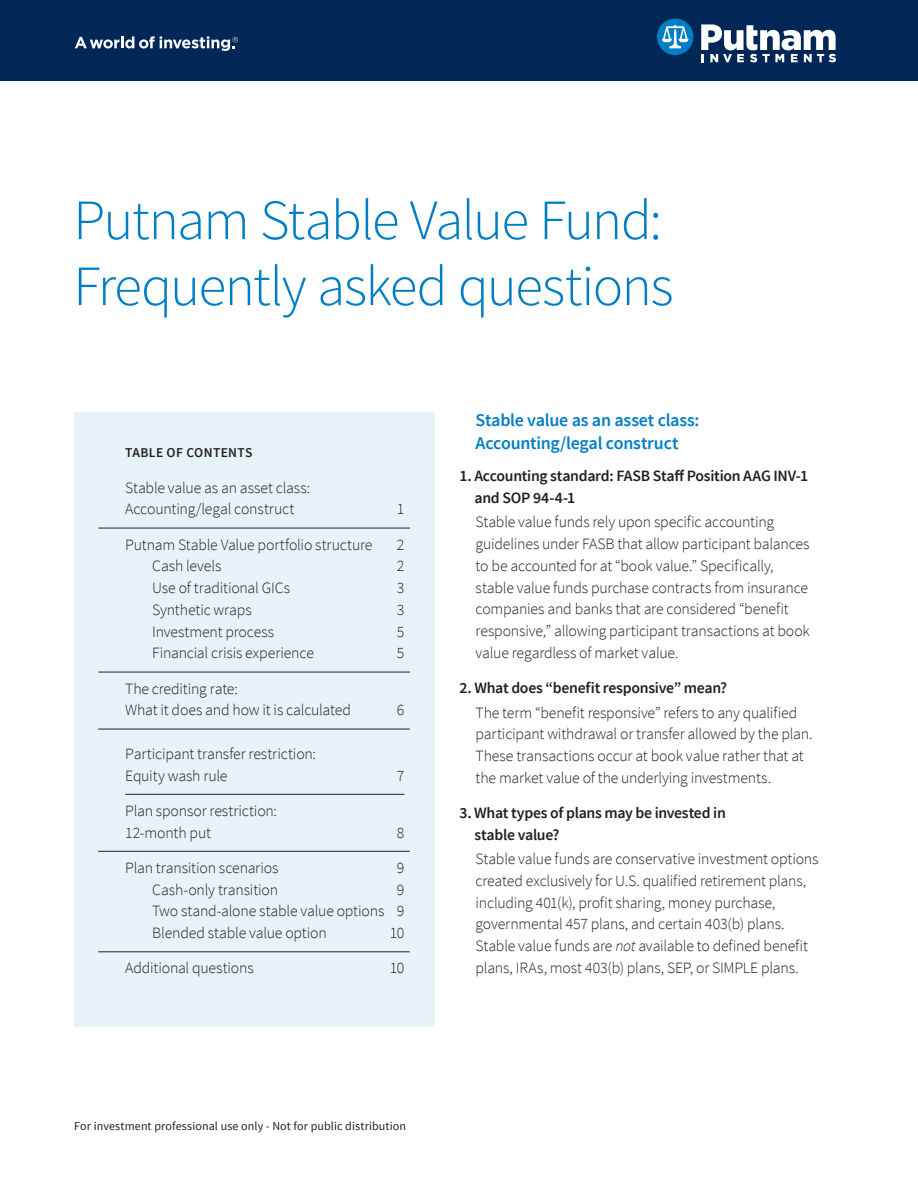
<style>
.page{position:relative;width:918px;height:1188px;background:#fff}
.page>*{position:absolute;margin:0;border:0;box-sizing:border-box;transform-origin:0 0}
.Headline{font:300 57px/66px "Source Sans Pro";letter-spacing:-.03em;color:#007ec5}
.Subhead{font:600 18px/22.5px "Source Sans Pro";letter-spacing:-.015em;color:#007ec5}
.Body{font:300 15.75px/21.8px "Source Sans Pro";letter-spacing:-.01em;color:#231f20}
.t1{font:600 15.75px/21.8px "Source Sans Pro";letter-spacing:-.02em;color:#231f20}
.Body-2{font:600 13.5px "Source Sans Pro";letter-spacing:.025em;color:#231f20}
.t2{font:12px "Source Sans Pro";letter-spacing:.01em;color:#231f20}
.s1{font-style:italic}
</style>
<div class="page">
<div style="left:0;top:0;width:918px;height:81px;background:#002756"></div>
<svg style="left:657px;top:19px;width:36px;height:36px"></svg>
<svg style="left:701px;top:24px;width:135px;height:38px"></svg>
<svg style="left:75px;top:36px;width:163px;height:15px"></svg>
<div style="left:74px;top:413px;width:360px;height:614px;background:#e7f3f9"></div>
<hr style="left:98px;top:528px;width:312px;height:1px;background:#231f20">
<hr style="left:98px;top:672px;width:312px;height:1px;background:#231f20">
<hr style="left:98px;top:729px;width:312px;height:1px;background:#231f20">
<hr style="left:125px;top:794px;width:279px;height:1px;background:#231f20">
<hr style="left:98px;top:851px;width:312px;height:1px;background:#231f20">
<hr style="left:98px;top:952px;width:312px;height:1px;background:#231f20">
<p class="Headline" style="left:73px;top:188px;width:602px">Putnam Stable Value Fund:<br>Frequently asked questions</p>
<p class="Body-2" style="left:125px;top:444px;width:129px">TABLE OF CONTENTS</p>
<p class="Body" style="left:125px;top:477px;width:186px">Stable value as an asset class:<br>Accounting/legal construct</p>
<p class="Body" style="left:397px;top:498px;width:9px">1</p>
<p class="Body" style="left:125px;top:534px;width:249px">Putnam Stable Value portfolio structure</p>
<p class="Body" style="left:397px;top:534px;width:9px">2</p>
<p class="Body" style="left:152px;top:555px;width:71px">Cash levels</p>
<p class="Body" style="left:397px;top:555px;width:9px">2</p>
<p class="Body" style="left:152px;top:577px;width:139px">Use of traditional GICs</p>
<p class="Body" style="left:397px;top:577px;width:9px">3</p>
<p class="Body" style="left:152px;top:599px;width:101px">Synthetic wraps</p>
<p class="Body" style="left:397px;top:599px;width:9px">3</p>
<p class="Body" style="left:152px;top:621px;width:124px">Investment process</p>
<p class="Body" style="left:397px;top:621px;width:9px">5</p>
<p class="Body" style="left:152px;top:642px;width:163px">Financial crisis experience</p>
<p class="Body" style="left:397px;top:642px;width:9px">5</p>
<p class="Body" style="left:125px;top:678px;width:227px">The crediting rate:<br>What it does and how it is calculated</p>
<p class="Body" style="left:397px;top:699px;width:9px">6</p>
<p class="Body" style="left:125px;top:743px;width:192px">Participant transfer restriction:<br>Equity wash rule</p>
<p class="Body" style="left:125px;top:800px;width:153px">Plan sponsor restriction:<br>12-month put</p>
<p class="Body" style="left:397px;top:765px;width:9px">7</p>
<p class="Body" style="left:397px;top:822px;width:9px">8</p>
<p class="Body" style="left:125px;top:857px;width:155px">Plan transition scenarios</p>
<p class="Body" style="left:397px;top:857px;width:9px">9</p>
<p class="Body" style="left:152px;top:879px;width:127px">Cash-only transition</p>
<p class="Body" style="left:397px;top:879px;width:9px">9</p>
<p class="Body" style="left:152px;top:900px;width:253px">Two stand-alone stable value options 9</p>
<p class="Body" style="left:152px;top:922px;width:176px">Blended stable value option</p>
<p class="Body" style="left:390px;top:922px;width:16px">10</p>
<p class="Body" style="left:125px;top:957px;width:130px">Additional questions</p>
<p class="Body" style="left:390px;top:957px;width:16px">10</p>
<p class="Subhead" style="left:476px;top:409px;width:225px">Stable value as an asset class:<br>Accounting/legal construct</p>
<p class="t1" style="left:475px;top:465px;width:335px;text-indent:-15px">1. Accounting standard: FASB Staff Position AAG INV-1 and SOP 94-4-1</p>
<p class="Body" style="left:476px;top:511px;width:336px">Stable value funds rely upon specific accounting guidelines under FASB that allow participant balances to be accounted for at “book value.” Specifically, stable value funds purchase contracts from insurance companies and banks that are considered “benefit responsive,” allowing participant transactions at book value regardless of market value.</p>
<p class="t1" style="left:460px;top:677px;width:269px">2. What does “benefit responsive” mean?</p>
<p class="Body" style="left:476px;top:701px;width:338px">The term “benefit responsive” refers to any qualified participant withdrawal or transfer allowed by the plan.<br>These transactions occur at book value rather that at the market value of the underlying investments.</p>
<p class="t1" style="left:475px;top:802px;width:253px;text-indent:-15px">3. What types of plans may be invested in stable value?</p>
<p class="Body" style="left:476px;top:848px;width:345px">Stable value funds are conservative investment options created exclusively for U.S. qualified retirement plans, including 401(k), profit sharing, money purchase, governmental 457 plans, and certain 403(b) plans.<br>Stable value funds are <span class="s1">not</span> available to defined benefit plans, IRAs, most 403(b) plans, SEP, or SIMPLE plans.</p>
<p class="t2" style="left:74px;top:1118px;width:333px">For investment professional use only - Not for public distribution</p>
</div>
